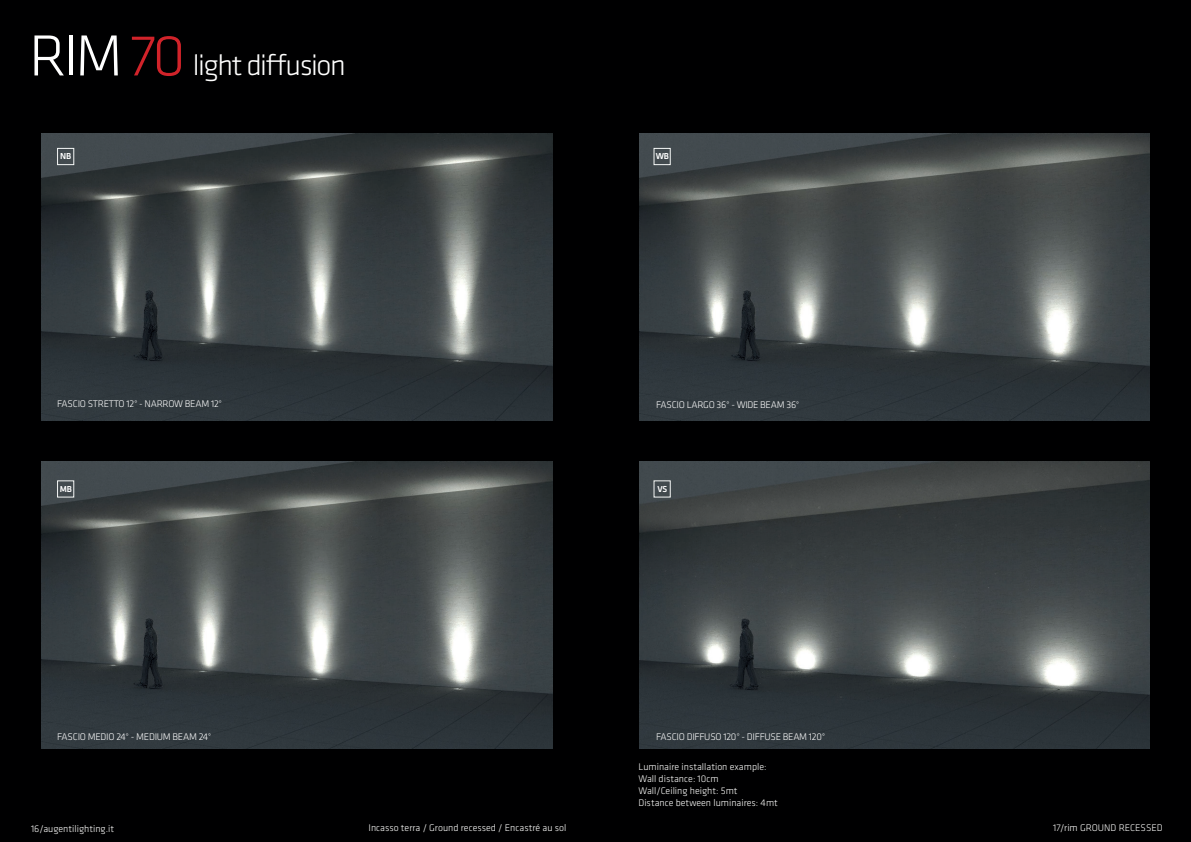
<style>
.page{position:relative;width:1191px;height:842px;background:#000001}
.page>*{position:absolute;margin:0;border:0;box-sizing:border-box;transform-origin:0 0}
.t1{font:300 30px "Klavika";letter-spacing:-.05em;color:#fff}
.t2{font:300 10px/12px "Klavika";color:#fff}
.t3{font:300 10px "Klavika";letter-spacing:-.025em;color:#fff}
.t4{font:500 9px "Klavika";letter-spacing:-.03em;color:#fff}
.s1{font-size:60px}
.s2{font-size:60px;color:#d1232a}
</style>
<div class="page">
<img style="left:639px;top:462px;width:510px;height:287px">
<img style="left:42px;top:134px;width:510px;height:287px">
<img style="left:639px;top:134px;width:510px;height:287px">
<img style="left:42px;top:462px;width:510px;height:287px">
<div style="left:654px;top:148px;width:16px;height:17px;border:1px solid #f5f7f6"></div>
<div style="left:57px;top:148px;width:17px;height:17px;border:1px solid #f5f7f6"></div>
<div style="left:57px;top:481px;width:17px;height:16px;border:1px solid #f5f7f6"></div>
<h1 class="t1" style="left:29px;top:49px;width:318px"><span class="s1">RIM</span> <span class="s2">70</span> light diffusion</h1>
<p class="t4" style="left:60px;top:152px;width:12px">NB</p>
<p class="t4" style="left:655px;top:152px;width:15px">WB</p>
<p class="t3" style="left:57px;top:398px;width:166px">FASCIO STRETTO 12° - NARROW BEAM 12°</p>
<p class="t3" style="left:656px;top:399px;width:145px">FASCIO LARGO 36° - WIDE BEAM 36°</p>
<p class="t4" style="left:60px;top:484px;width:14px">MB</p>
<p class="t4" style="left:657px;top:484px;width:11px">VS</p>
<p class="t3" style="left:57px;top:731px;width:156px">FASCIO MEDIO 24° - MEDIUM BEAM 24°</p>
<p class="t3" style="left:656px;top:731px;width:171px">FASCIO DIFFUSO 120° - DIFFUSE BEAM 120°</p>
<p class="t2" style="left:638px;top:760px;width:141px">Luminaire installation example:<br>Wall distance: 10cm<br>Wall/Ceiling height: 5mt<br>Distance between luminaires: 4mt</p>
<p class="t2" style="left:31px;top:822px;width:85px">16/augentilighting.it</p>
<p class="t2" style="left:368px;top:822px;width:199px">Incasso terra / Ground recessed / Encastré au sol</p>
<p class="t2" style="left:1053px;top:822px;width:111px">17/rim GROUND RECESSED</p>
</div>
